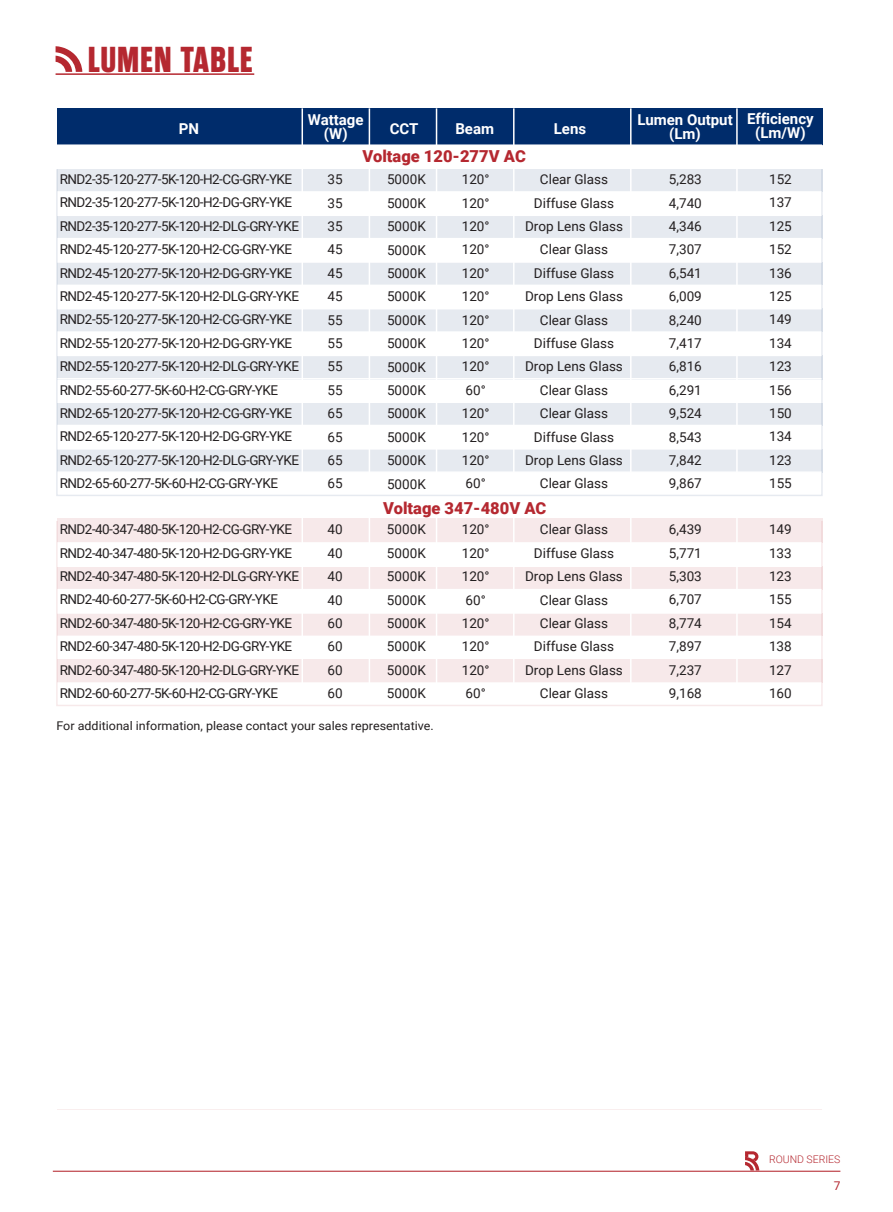
<style>
.page{position:relative;width:893px;height:1212px;background:#fff}
.page>*{position:absolute;margin:0;border:0;box-sizing:border-box;transform-origin:0 0}
.t1{font:700 36px "Rama Gothic E";letter-spacing:.025em;color:#b52830}
.t2{font:900 16.5px "Roboto";color:#b52830}
.t3{font:700 15px/14.2px "Roboto";color:#fff;text-align:center}
.t4{font:13.5px/23.4px "Roboto";letter-spacing:-.04em;color:#231f20}
.t5{font:13.5px/23.4px "Roboto";color:#231f20;text-align:justify}
.t6{font:12px "Roboto";color:#231f20;scale:1.04 1}
.t7{font:12px "Roboto";color:#b52830}
.t8{font:300 10.5px "Roboto";color:#b52830}
</style>
<div class="page">
<hr style="left:53px;top:1171px;width:787px;height:1px;background:#b52830">
<svg style="left:745px;top:1151px;width:14px;height:19px"></svg>
<div style="left:57px;top:518px;width:765px;height:187px;background:#f7e9ea"></div>
<div style="left:57px;top:108px;width:765px;height:36px;background:#002c6b"></div>
<div style="left:57px;top:144px;width:765px;height:351px;background:#e6eaf0"></div>
<div style="left:54px;top:146px;width:776px;height:22px;background:#fff"></div>
<div style="left:54px;top:192px;width:776px;height:23px;background:#fff"></div>
<div style="left:54px;top:239px;width:776px;height:22px;background:#fff"></div>
<div style="left:54px;top:285px;width:776px;height:23px;background:#fff"></div>
<div style="left:54px;top:332px;width:776px;height:22px;background:#fff"></div>
<div style="left:54px;top:380px;width:776px;height:22px;background:#fff"></div>
<div style="left:54px;top:426px;width:776px;height:23px;background:#fff"></div>
<div style="left:51px;top:473px;width:775px;height:22px;background:#fff"></div>
<div style="left:54px;top:543px;width:776px;height:23px;background:#fff"></div>
<div style="left:54px;top:590px;width:776px;height:22px;background:#fff"></div>
<div style="left:54px;top:636px;width:776px;height:23px;background:#fff"></div>
<div style="left:54px;top:683px;width:776px;height:22px;background:#fff"></div>
<svg style="left:56px;top:46px;width:26px;height:26px"></svg>
<hr style="left:56px;top:73px;width:198px;height:2px;background:#b52830">
<hr style="left:57px;top:682px;width:765px;height:2px;background:#fff">
<hr style="left:57px;top:612px;width:765px;height:2px;background:#fff">
<hr style="left:57px;top:589px;width:765px;height:1px;background:#fff">
<hr style="left:57px;top:565px;width:765px;height:2px;background:#fff">
<hr style="left:57px;top:542px;width:765px;height:2px;background:#fff">
<hr style="left:57px;top:471px;width:765px;height:2px;background:#fff">
<hr style="left:57px;top:448px;width:765px;height:2px;background:#fff">
<hr style="left:57px;top:425px;width:765px;height:1px;background:#fff">
<hr style="left:57px;top:401px;width:765px;height:2px;background:#fff">
<hr style="left:57px;top:378px;width:765px;height:1px;background:#fff">
<hr style="left:57px;top:355px;width:765px;height:1px;background:#fff">
<hr style="left:57px;top:331px;width:765px;height:2px;background:#fff">
<hr style="left:57px;top:308px;width:765px;height:1px;background:#fff">
<hr style="left:57px;top:261px;width:765px;height:2px;background:#fff">
<hr style="left:57px;top:238px;width:765px;height:1px;background:#fff">
<hr style="left:57px;top:215px;width:765px;height:1px;background:#fff">
<hr style="left:57px;top:191px;width:765px;height:2px;background:#fff">
<hr style="left:57px;top:144px;width:765px;height:2px;background:#fff">
<hr style="left:736px;top:108px;width:2px;height:648px;background:#fff">
<hr style="left:630px;top:108px;width:2px;height:648px;background:#fff">
<hr style="left:513px;top:108px;width:1px;height:648px;background:#fff">
<hr style="left:436px;top:108px;width:1px;height:648px;background:#fff">
<hr style="left:369px;top:108px;width:1px;height:648px;background:#fff">
<hr style="left:302px;top:108px;width:1px;height:648px;background:#fff">
<h1 class="t1" style="left:88px;top:39px;width:166px">LUMEN TABLE</h1>
<p class="t3" style="left:308px;top:112px;width:57px">Wattage (W)</p>
<p class="t3" style="left:179px;top:121px;width:22px">PN</p>
<p class="t3" style="left:390px;top:121px;width:30px">CCT</p>
<p class="t3" style="left:455px;top:121px;width:40px">Beam</p>
<p class="t3" style="left:554px;top:121px;width:34px">Lens</p>
<p class="t2" style="left:363px;top:144px;width:165px">Voltage 120-277V AC</p>
<p class="t3" style="left:637px;top:112px;width:97px">Lumen Output (Lm)</p>
<p class="t3" style="left:747px;top:111px;width:68px">Efficiency (Lm/W)</p>
<p class="t4" style="left:60px;top:167px;width:241px">RND2-35-120-277-5K-120-H2-CG-GRY-YKE RND2-35-120-277-5K-120-H2-DG-GRY-YKE RND2-35-120-277-5K-120-H2-DLG-GRY-YKE RND2-45-120-277-5K-120-H2-CG-GRY-YKE RND2-45-120-277-5K-120-H2-DG-GRY-YKE RND2-45-120-277-5K-120-H2-DLG-GRY-YKE RND2-55-120-277-5K-120-H2-CG-GRY-YKE RND2-55-120-277-5K-120-H2-DG-GRY-YKE RND2-55-120-277-5K-120-H2-DLG-GRY-YKE RND2-55-60-277-5K-60-H2-CG-GRY-YKE RND2-65-120-277-5K-120-H2-CG-GRY-YKE RND2-65-120-277-5K-120-H2-DG-GRY-YKE RND2-65-120-277-5K-120-H2-DLG-GRY-YKE RND2-65-60-277-5K-60-H2-CG-GRY-YKE</p>
<p class="t4" style="left:60px;top:517px;width:241px">RND2-40-347-480-5K-120-H2-CG-GRY-YKE RND2-40-347-480-5K-120-H2-DG-GRY-YKE RND2-40-347-480-5K-120-H2-DLG-GRY-YKE RND2-40-60-277-5K-60-H2-CG-GRY-YKE RND2-60-347-480-5K-120-H2-CG-GRY-YKE RND2-60-347-480-5K-120-H2-DG-GRY-YKE RND2-60-347-480-5K-120-H2-DLG-GRY-YKE RND2-60-60-277-5K-60-H2-CG-GRY-YKE</p>
<p class="t5" style="left:327px;top:167px;width:17px">35<br>35<br>35<br>45<br>45<br>45<br>55<br>55<br>55<br>55<br>65<br>65<br>65<br>65</p>
<p class="t5" style="left:525px;top:167px;width:99px;text-align:center">Clear Glass<br>Diffuse Glass<br>Drop Lens Glass<br>Clear Glass<br>Diffuse Glass<br>Drop Lens Glass<br>Clear Glass<br>Diffuse Glass<br>Drop Lens Glass<br>Clear Glass<br>Clear Glass<br>Diffuse Glass<br>Drop Lens Glass<br>Clear Glass</p>
<p class="t5" style="left:669px;top:167px;width:34px">5,283<br>4,740<br>4,346<br>7,307<br>6,541<br>6,009<br>8,240<br>7,417<br>6,816<br>6,291<br>9,524<br>8,543<br>7,842<br>9,867</p>
<p class="t5" style="left:769px;top:167px;width:24px">152<br>137<br>125<br>152<br>136<br>125<br>149<br>134<br>123<br>156<br>150<br>134<br>123<br>155</p>
<p class="t5" style="left:387px;top:167px;width:40px">5000K 5000K 5000K 5000K 5000K 5000K 5000K 5000K 5000K 5000K 5000K 5000K 5000K 5000K</p>
<p class="t5" style="left:462px;top:167px;width:29px;text-align:left">120°<br>120°<br>120°<br>120°<br>120°<br>120°<br>120°<br>120°<br>120°<br>60°<br>120°<br>120°<br>120°<br>60°</p>
<p class="t2" style="left:383px;top:497px;width:165px">Voltage 347-480V AC</p>
<p class="t5" style="left:327px;top:517px;width:17px">40<br>40<br>40<br>40<br>60<br>60<br>60<br>60</p>
<p class="t5" style="left:525px;top:517px;width:99px;text-align:center">Clear Glass<br>Diffuse Glass<br>Drop Lens Glass<br>Clear Glass<br>Clear Glass<br>Diffuse Glass<br>Drop Lens Glass<br>Clear Glass</p>
<p class="t5" style="left:669px;top:517px;width:34px">6,439<br>5,771<br>5,303<br>6,707<br>8,774<br>7,897<br>7,237<br>9,168</p>
<p class="t5" style="left:769px;top:517px;width:24px">149<br>133<br>123<br>155<br>154<br>138<br>127<br>160</p>
<p class="t5" style="left:387px;top:517px;width:40px">5000K 5000K 5000K 5000K 5000K 5000K 5000K 5000K</p>
<p class="t5" style="left:462px;top:517px;width:29px;text-align:left">120°<br>120°<br>120°<br>60°<br>120°<br>120°<br>120°<br>60°</p>
<p class="t6" style="left:56px;top:717px;width:364px">For additional information, please contact your sales representative.</p>
<p class="t8" style="left:769px;top:1152px;width:73px">ROUND SERIES</p>
<p class="t7" style="left:834px;top:1177px;width:8px">7</p>
</div>
